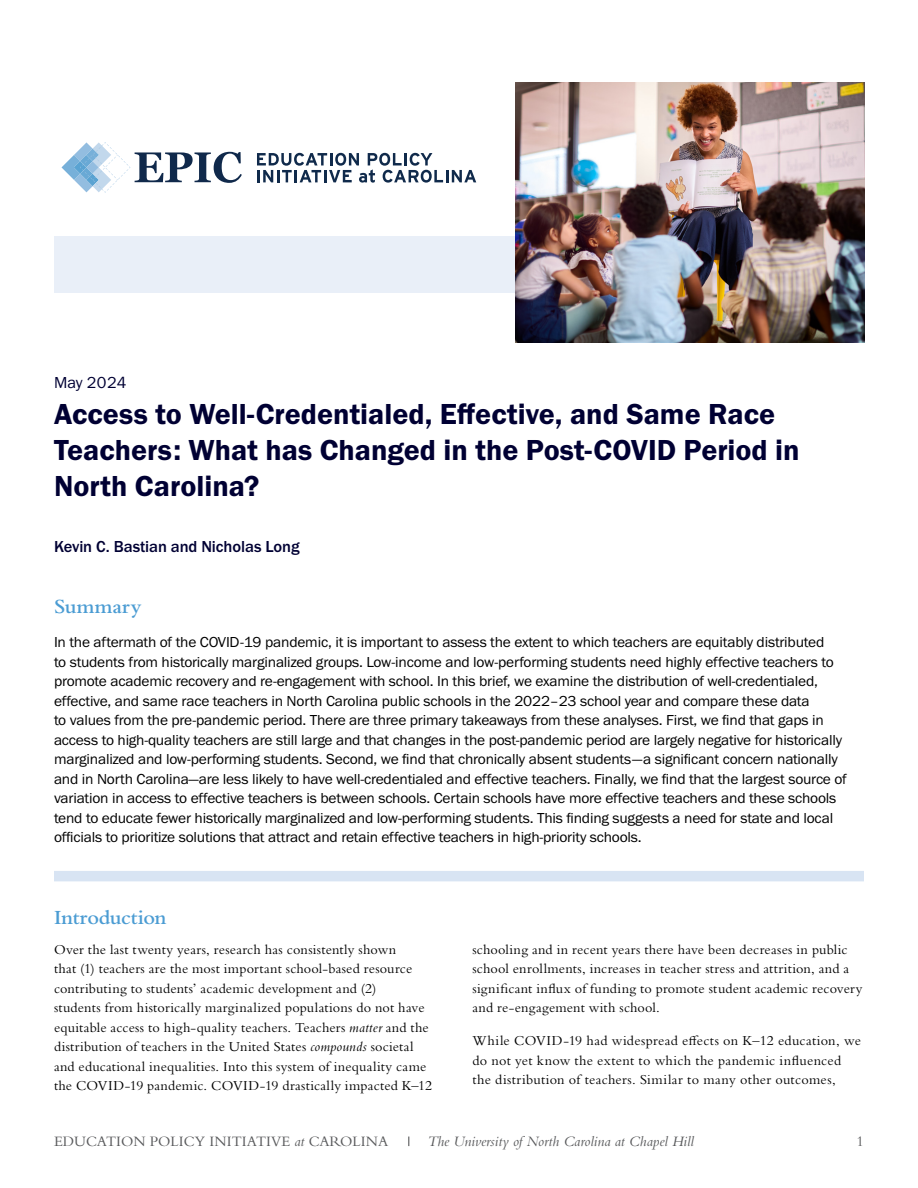
<style>
.page{position:relative;width:918px;height:1188px;background:#fff}
.page>*{position:absolute;margin:0;border:0;box-sizing:border-box;transform-origin:0 0}
.H1-Accessible{font:30px/36px "Franklin Gothic URW Dem";color:#003}
.H2-Accessible{font:600 21px "Bembo Std";letter-spacing:-.005em;color:#4b9cd3}
.H1-Accessible-2{font:500 16.5px "Franklin Gothic URW";letter-spacing:-.005em;color:#003}
.t1{font:16.5px "Franklin Gothic URW Boo";color:#003}
.t2{font:15px/19.5px "Franklin Gothic URW Boo";letter-spacing:-.015em;color:#000}
.t3{font:italic 15px "Bembo Std";color:#58595b}
.t4{font:15px "Bembo Std";color:#58595b}
.t5{font:14.25px/19.5px "Bembo Std";letter-spacing:.015em;color:#000}
.s1{font-style:italic}
</style>
<div class="page">
<div style="left:54px;top:871px;width:810px;height:10px;background:#d8e4f3"></div>
<svg style="left:257px;top:153px;width:219px;height:30px"></svg>
<svg style="left:62px;top:142px;width:180px;height:51px"></svg>
<div style="left:54px;top:236px;width:810px;height:56px;background:#e9eff8"></div>
<img style="left:515px;top:82px;width:349px;height:261px">
<p class="t1" style="left:54px;top:372px;width:74px">May 2024</p>
<h1 class="H1-Accessible" style="left:54px;top:396px;width:747px">Access to Well-Credentialed, Effective, and Same Race<br>Teachers: What has Changed in the Post-COVID Period in<br>North Carolina?</h1>
<h1 class="H1-Accessible-2" style="left:54px;top:536px;width:247px">Kevin C. Bastian and Nicholas Long</h1>
<h2 class="H2-Accessible" style="left:54px;top:595px;width:89px">Summary</h2>
<p class="t2" style="left:54px;top:632px;width:794px">In the aftermath of the COVID-19 pandemic, it is important to assess the extent to which teachers are equitably distributed<br>to students from historically marginalized groups. Low-income and low-performing students need highly effective teachers to promote academic recovery and re-engagement with school. In this brief, we examine the distribution of well-credentialed, effective, and same race teachers in North Carolina public schools in the 2022–23 school year and compare these data<br>to values from the pre-pandemic period. There are three primary takeaways from these analyses. First, we find that gaps in access to high-quality teachers are still large and that changes in the post-pandemic period are largely negative for historically marginalized and low-performing students. Second, we find that chronically absent students—a significant concern nationally and in North Carolina—are less likely to have well-credentialed and effective teachers. Finally, we find that the largest source of variation in access to effective teachers is between schools. Certain schools have more effective teachers and these schools tend to educate fewer historically marginalized and low-performing students. This finding suggests a need for state and local officials to prioritize solutions that attract and retain effective teachers in high-priority schools.</p>
<h2 class="H2-Accessible" style="left:54px;top:906px;width:114px">Introduction</h2>
<p class="t5" style="left:54px;top:939px;width:379px">Over the last twenty years, research has consistently shown<br>that (1) teachers are the most important school-based resource contributing to students’ academic development and (2)<br>students from historically marginalized populations do not have equitable access to high-quality teachers. Teachers <span class="s1">matter</span> and the distribution of teachers in the United States <span class="s1">compounds</span> societal and educational inequalities. Into this system of inequality came the COVID-19 pandemic. COVID-19 drastically impacted K–12</p>
<p class="t5" style="left:472px;top:939px;width:391px">schooling and in recent years there have been decreases in public school enrollments, increases in teacher stress and attrition, and a significant influx of funding to promote student academic recovery and re-engagement with school.</p>
<p class="t5" style="left:472px;top:1031px;width:390px">While COVID-19 had widespread effects on K–12 education, we do not yet know the extent to which the pandemic influenced the distribution of teachers. Similar to many other outcomes,</p>
<p class="t4" style="left:54px;top:1133px;width:336px">EDUCATION POLICY INITIATIVE <span class="s1">at</span> CAROLINA</p>
<p class="t3" style="left:428px;top:1133px;width:268px">The University of North Carolina at Chapel Hill</p>
<p class="t4" style="left:857px;top:1133px;width:9px">1</p>
</div>
